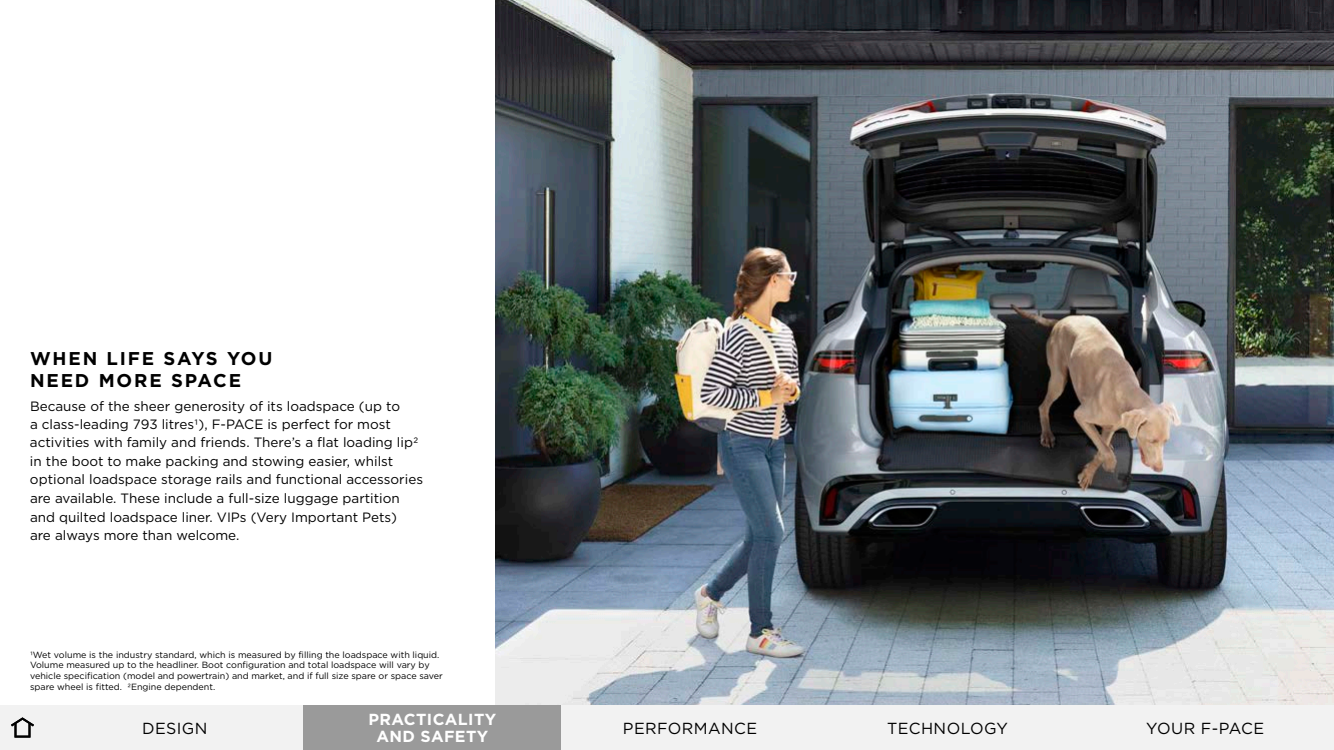
<style>
.page{position:relative;width:1334px;height:750px;background:#fff}
.page>*{position:absolute;margin:0;border:0;box-sizing:border-box;transform-origin:0 0}
.JAG_EBRO_21MY_GE_BOD{font:700 18.5px/22.2px "Gotham";letter-spacing:.1em;color:#000}
.t1{font:16px "Gotham";letter-spacing:.025em;color:#000}
.t2{font:700 16px/17px "Gotham";letter-spacing:.025em;color:#fff;text-align:center}
.t3{font:16px "Gotham";letter-spacing:.005em;color:#000}
.JAG_EBRO_21MY_GE_BOD-2{font:13.5px/18.5px "Gotham";color:#000}
.JAG_EBRO_21MY_GE_CAV{font:9px/10.8px "Gotham";color:#000}
</style>
<div class="page">
<img style="left:495px;top:0;width:839px;height:705px">
<div style="left:0;top:705px;width:1334px;height:45px;background:#f2f2f2"></div>
<div style="left:304px;top:705px;width:257px;height:45px;background:#9a9a9a"></div>
<svg style="left:11px;top:717px;width:23px;height:21px"></svg>
<p class="JAG_EBRO_21MY_GE_BOD" style="left:30px;top:347px;width:244px">WHEN LIFE SAYS YOU<br>NEED MORE SPACE</p>
<p class="JAG_EBRO_21MY_GE_BOD-2" style="left:30px;top:396px;width:395px">Because of the sheer generosity of its loadspace (up to<br>a class‑leading 793 litres1), F-PACE is perfect for most activities with family and friends. There’s a flat loading lip2 in the boot to make packing and stowing easier, whilst optional loadspace storage rails and functional accessories are available. These include a full‑size luggage partition and quilted loadspace liner. VIPs (Very Important Pets)<br>are always more than welcome.</p>
<p class="JAG_EBRO_21MY_GE_CAV" style="left:30px;top:649px;width:414px">1Wet volume is the industry standard, which is measured by filling the loadspace with liquid.<br>Volume measured up to the headliner. Boot configuration and total loadspace will vary by vehicle specification (model and powertrain) and market, and if full size spare or space saver spare wheel is fitted. 2Engine dependent.</p>
<p class="t2" style="left:369px;top:711px;width:129px">PRACTICALITY<br>AND SAFETY</p>
<p class="t1" style="left:142px;top:718px;width:67px">DESIGN</p>
<p class="t1" style="left:623px;top:718px;width:136px">PERFORMANCE</p>
<p class="t1" style="left:887px;top:718px;width:123px">TECHNOLOGY</p>
<p class="t3" style="left:1146px;top:718px;width:119px">YOUR F-PACE</p>
</div>
